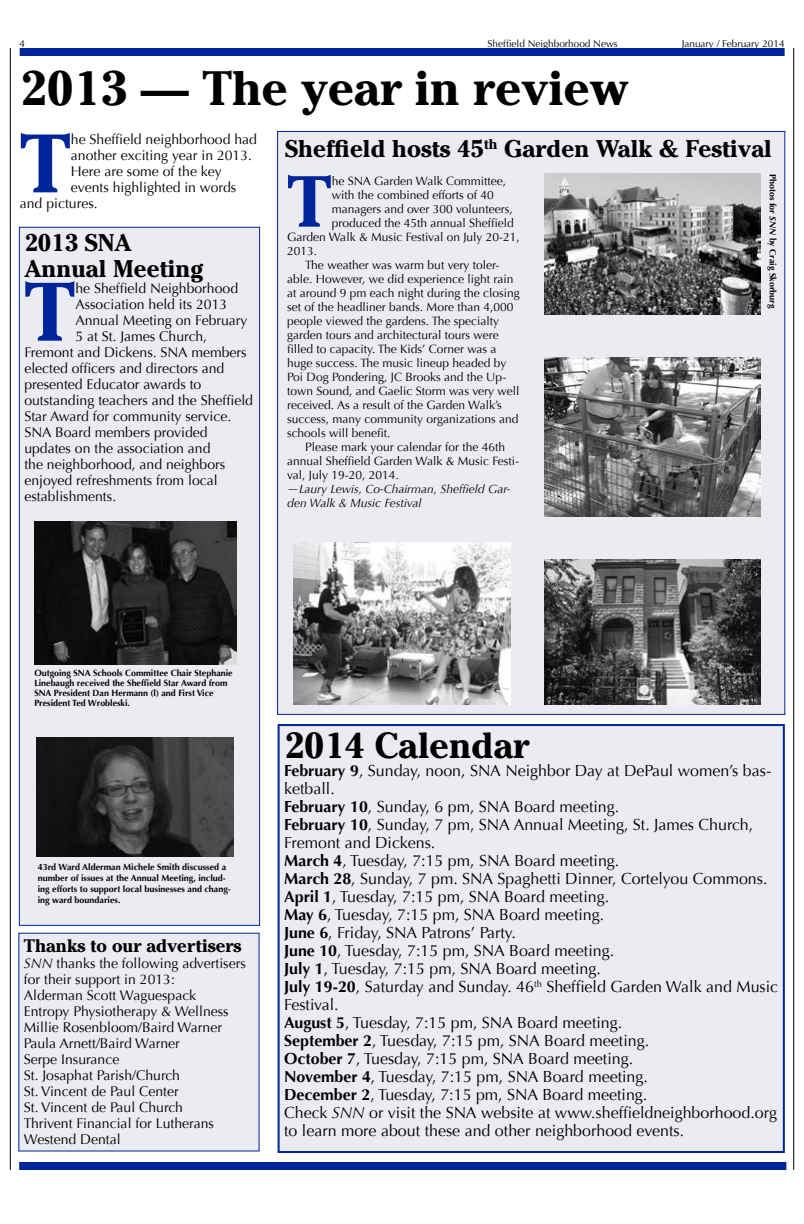
<style>
.page{position:relative;width:804px;height:1224px;background:#fff}
.page>*{position:absolute;margin:0;border:0;box-sizing:border-box;transform-origin:0 0}
.t1{font:700 82.3px "Cheltenham";color:#00259a}
.t2{font:700 71.7px "Cheltenham";color:#00259a}
.t3{font:700 48px "Cheltenham";color:#000}
.t4{font:700 36px "Cheltenham";color:#000}
.t5{font:700 24px/26px "Cheltenham";color:#000}
.t6{font:700 18px "Cheltenham";color:#000}
.t7{font:16px/18px "Optima";color:#000}
.t8{font:14px/16px "Optima";color:#000}
.t9{font:12px "Optima";color:#000}
.t10{font:italic 12px/14px "Optima";color:#000}
.t11{font:10px "Optima";color:#000}
.t12{font:700 9px/10px "Optima";color:#000}
.s1{font-style:italic}
.s2{font-weight:700}
</style>
<div class="page">
<div style="left:20px;top:48px;width:764px;height:8px;background:#00259a"></div>
<div style="left:19px;top:1162px;width:767px;height:8px;background:#00259a"></div>
<hr style="left:10px;top:48px;width:1px;height:1122px;background:#000">
<hr style="left:793px;top:48px;width:1px;height:1122px;background:#000">
<div style="left:19px;top:227px;width:240px;height:698px;background:#ebecf2"></div>
<div style="left:19px;top:227px;width:241px;height:699px;border:1px solid #00259a"></div>
<div style="left:277px;top:131px;width:508px;height:584px;background:#ebecf2;border:1px solid #00259a"></div>
<div style="left:19px;top:933px;width:240px;height:218px;background:#ebecf2"></div>
<div style="left:278px;top:725px;width:505px;height:427px;background:#ebecf2"></div>
<div style="left:277px;top:724px;width:507px;height:429px;border:2px solid #00259a"></div>
<img style="left:34px;top:521px;width:202px;height:144px">
<img style="left:37px;top:737px;width:197px;height:120px">
<img style="left:544px;top:174px;width:216px;height:140px">
<img style="left:544px;top:357px;width:216px;height:160px">
<img style="left:294px;top:543px;width:216px;height:161px">
<img style="left:544px;top:560px;width:216px;height:144px">
<p class="t11" style="left:19px;top:38px;width:7px">4</p>
<p class="t11" style="left:487px;top:38px;width:132px">Sheffield Neighborhood News</p>
<p class="t11" style="left:681px;top:38px;width:104px">January / February 2014</p>
<h3 class="t3" style="left:20px;top:60px;width:609px">2013 — The year in review</h3>
<h1 class="t1" style="left:20px;top:114px;width:53px">T</h1>
<p class="t8" style="left:71px;top:132px;width:187px">he Sheffield neighborhood had</p>
<h3 class="t5" style="left:285px;top:135px;width:488px">Sheffield hosts 45<sup>th</sup> Garden Walk &amp; Festival</h3>
<p class="t12" style="left:777px;top:174px;width:136px;rotate:90deg">Photos for <span class="s1">SNN</span> by Craig Skorburg</p>
<p class="t8" style="left:71px;top:148px;width:183px">another exciting year in 2013.</p>
<p class="t8" style="left:71px;top:164px;width:152px">Here are some of the key</p>
<p class="t8" style="left:71px;top:180px;width:167px">events highlighted in words</p>
<p class="t8" style="left:20px;top:196px;width:79px">and pictures.</p>
<h3 class="t5" style="left:24px;top:229px;width:181px">2013 SNA<br>Annual Meeting</h3>
<h1 class="t1" style="left:24px;top:263px;width:53px">T</h1>
<p class="t8" style="left:75px;top:280px;width:164px">he Sheffield Neighborhood</p>
<h2 class="t2" style="left:287px;top:159px;width:46px">T</h2>
<p class="t9" style="left:331px;top:174px;width:176px">he SNA Garden Walk Committee,</p>
<p class="t9" style="left:331px;top:188px;width:164px">with the combined efforts of 40</p>
<p class="t9" style="left:331px;top:202px;width:182px">managers and over 300 volunteers,</p>
<p class="t9" style="left:331px;top:216px;width:184px">produced the 45th annual Sheffield</p>
<p class="t9" style="left:287px;top:230px;width:234px">Garden Walk &amp; Music Festival on July 20-21,</p>
<p class="t9" style="left:287px;top:244px;width:32px">2013.</p>
<p class="t9" style="left:305px;top:258px;width:196px">The weather was warm but very toler-</p>
<p class="t9" style="left:287px;top:272px;width:228px">able. However, we did experience light rain</p>
<p class="t9" style="left:287px;top:286px;width:234px">at around 9 pm each night during the closing</p>
<p class="t9" style="left:287px;top:300px;width:228px">set of the headliner bands. More than 4,000</p>
<p class="t9" style="left:287px;top:314px;width:213px">people viewed the gardens. The specialty</p>
<p class="t9" style="left:287px;top:328px;width:213px">garden tours and architectural tours were</p>
<p class="t9" style="left:287px;top:342px;width:211px">filled to capacity. The Kids’ Corner was a</p>
<p class="t9" style="left:287px;top:356px;width:221px">huge success. The music lineup headed by</p>
<p class="t9" style="left:287px;top:370px;width:221px">Poi Dog Pondering, JC Brooks and the Up-</p>
<p class="t9" style="left:287px;top:384px;width:234px">town Sound, and Gaelic Storm was very well</p>
<p class="t9" style="left:287px;top:398px;width:216px">received. As a result of the Garden Walk’s</p>
<p class="t9" style="left:287px;top:412px;width:233px">success, many community organizations and</p>
<p class="t9" style="left:287px;top:426px;width:105px">schools will benefit.</p>
<p class="t9" style="left:305px;top:440px;width:201px">Please mark your calendar for the 46th</p>
<p class="t9" style="left:287px;top:454px;width:233px">annual Sheffield Garden Walk &amp; Music Festi-</p>
<p class="t9" style="left:287px;top:468px;width:113px">val, July 19-20, 2014.</p>
<p class="t10" style="left:287px;top:482px;width:224px">—Laury Lewis, Co-Chairman, Sheffield Gar&shy;den Walk &amp; Music Festival</p>
<p class="t8" style="left:75px;top:296px;width:153px">Association held its 2013</p>
<p class="t8" style="left:75px;top:312px;width:174px">Annual Meeting on February</p>
<p class="t8" style="left:75px;top:328px;width:133px">5 at St. James Church,</p>
<p class="t8" style="left:24px;top:344px;width:224px">Fremont and Dickens. SNA members</p>
<p class="t8" style="left:24px;top:360px;width:201px">elected officers and directors and</p>
<p class="t8" style="left:24px;top:376px;width:178px">presented Educator awards to</p>
<p class="t8" style="left:24px;top:392px;width:230px">outstanding teachers and the Sheffield</p>
<p class="t8" style="left:24px;top:408px;width:208px">Star Award for community service.</p>
<p class="t8" style="left:24px;top:424px;width:185px">SNA Board members provided</p>
<p class="t8" style="left:24px;top:440px;width:187px">updates on the association and</p>
<p class="t8" style="left:24px;top:456px;width:202px">the neighborhood, and neighbors</p>
<p class="t8" style="left:24px;top:472px;width:195px">enjoyed refreshments from local</p>
<p class="t8" style="left:24px;top:488px;width:93px">establishments.</p>
<p class="t12" style="left:34px;top:668px;width:200px">Outgoing SNA Schools Committee Chair Stephanie Linebaugh received the Sheffield Star Award from SNA President Dan Hermann (l) and First Vice President Ted Wrobleski.</p>
<p class="t12" style="left:38px;top:862px;width:195px;line-height:10.8px">43rd Ward Alderman Michele Smith discussed a number of issues at the Annual Meeting, includ&shy;ing efforts to support local businesses and chang&shy;ing ward boundaries.</p>
<p class="t6" style="left:24px;top:935px;width:219px">Thanks to our advertisers</p>
<p class="t8" style="left:24px;top:955px;width:223px"><span class="s1">SNN</span> thanks the following advertisers for their support in 2013:<br>Alderman Scott Waguespack<br>Entropy Physiotherapy &amp; Wellness<br>Millie Rosenbloom/Baird Warner<br>Paula Arnett/Baird Warner<br>Serpe Insurance<br>St. Josaphat Parish/Church<br>St. Vincent de Paul Center<br>St. Vincent de Paul Church<br>Thrivent Financial for Lutherans<br>Westend Dental</p>
<h3 class="t4" style="left:284px;top:724px;width:246px">2014 Calendar</h3>
<p class="t7" style="left:284px;top:762px;width:495px"><span class="s2">February 9</span>, Sunday, noon, SNA Neighbor Day at DePaul women’s bas&shy;ketball.<br><span class="s2">February 10</span>, Sunday, 6 pm, SNA Board meeting.<br><span class="s2">February 10</span>, Sunday, 7 pm, SNA Annual Meeting, St. James Church, Fremont and Dickens.<br><span class="s2">March 4</span>, Tuesday, 7:15 pm, SNA Board meeting.<br><span class="s2">March 28</span>, Sunday, 7 pm. SNA Spaghetti Dinner, Cortelyou Commons.<br><span class="s2">April 1</span>, Tuesday, 7:15 pm, SNA Board meeting.<br><span class="s2">May 6</span>, Tuesday, 7:15 pm, SNA Board meeting.<br><span class="s2">June 6</span>, Friday, SNA Patrons’ Party.<br><span class="s2">June 10</span>, Tuesday, 7:15 pm, SNA Board meeting.<br><span class="s2">July 1</span>, Tuesday, 7:15 pm, SNA Board meeting.<br><span class="s2">July 19-20</span>, Saturday and Sunday. 46<sup>th</sup> Sheffield Garden Walk and Music Festival.<br><span class="s2">August 5</span>, Tuesday, 7:15 pm, SNA Board meeting.<br><span class="s2">September 2</span>, Tuesday, 7:15 pm, SNA Board meeting.<br><span class="s2">October 7</span>, Tuesday, 7:15 pm, SNA Board meeting.<br><span class="s2">November 4</span>, Tuesday, 7:15 pm, SNA Board meeting.<br><span class="s2">December 2</span>, Tuesday, 7:15 pm, SNA Board meeting.<br>Check <span class="s1">SNN</span> or visit the SNA website at www.sheffieldneighborhood.org to learn more about these and other neighborhood events.</p>
</div>
